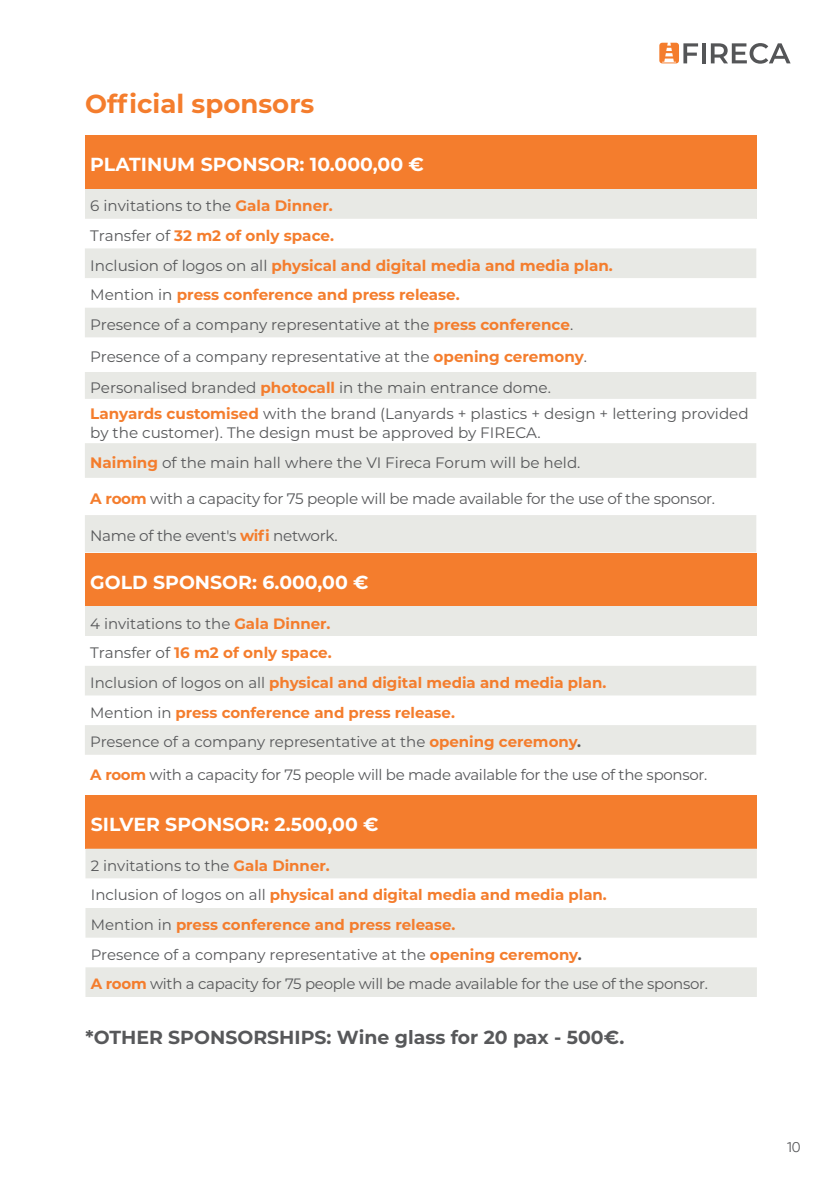
<style>
.page{position:relative;width:840px;height:1191px;background:#fff}
.page>*{position:absolute;margin:0;border:0;box-sizing:border-box;transform-origin:0 0}
.Titulo{font:700 26px "Montserrat";color:#f47d2d}
.Titulo-2{font:700 18.8px "Montserrat";color:#fff}
.Titulo-3{font:700 18.8px "Montserrat";color:#57585a}
.titulos{font:15.2px/18.8px "Montserrat";color:#57585a}
.titulos-2{font:700 15.2px "Montserrat";color:#f47d2d}
.titulos-3{font:15.2px "Montserrat";letter-spacing:-.02em;color:#57585a}
.titulos-4{font:700 15px "Montserrat";color:#f47d2d}
.titulos-5{font:15px "Montserrat";letter-spacing:-.02em;color:#57585a}
.titulos-6{font:15px "Montserrat";color:#57585a}
.Cuerpo_de_texto{font:15px "Montserrat";color:#57585a}
.t1{font:14px "Gilroy";color:#57585a}
.s1{font-weight:700;color:#f47d2d}
.s2{font-weight:400;color:#57585a}
.s3{font-weight:700}
</style>
<div class="page">
<svg style="left:702px;top:43px;width:3px;height:20px"></svg>
<svg style="left:710px;top:43px;width:80px;height:21px"></svg>
<svg style="left:659px;top:43px;width:38px;height:20px"></svg>
<div style="left:85px;top:135px;width:670px;height:54px;background:#f47d2d"></div>
<div style="left:85px;top:189px;width:670px;height:30px;background:#e8e9e5"></div>
<svg style="left:85px;top:248px;width:670px;height:304px;fill:#e8e9e5"></svg>
<div style="left:85px;top:553px;width:670px;height:53px;background:#f47d2d"></div>
<div style="left:85px;top:606px;width:670px;height:30px;background:#e8e9e5"></div>
<svg style="left:85px;top:666px;width:670px;height:88px;fill:#e8e9e5"></svg>
<div style="left:85px;top:795px;width:671px;height:53px;background:#f47d2d"></div>
<svg style="left:85px;top:848px;width:671px;height:149px;fill:#e8e9e5"></svg>
<p class="Titulo" style="left:85px;top:85px;width:230px">Official sponsors</p>
<p class="Titulo-2" style="left:90px;top:151px;width:335px">PLATINUM SPONSOR: 10.000,00 €</p>
<p class="titulos" style="left:90px;top:196px;width:244px">6 invitations to the <span class="s1">Gala Dinner.</span></p>
<p class="titulos-2" style="left:90px;top:224px;width:245px"><span class="s2">Transfer of</span> 32 m2 of only space.</p>
<p class="titulos-2" style="left:90px;top:254px;width:523px"><span class="s2">Inclusion of logos on all</span> physical and digital media and media plan.</p>
<p class="titulos-2" style="left:90px;top:284px;width:371px"><span class="s2">Mention in</span> press conference and press release.</p>
<p class="titulos" style="left:90px;top:314px;width:484px">Presence of a company representative at the <span class="s1">press conference</span>.</p>
<p class="titulos" style="left:90px;top:347px;width:498px">Presence of a company representative at the <span class="s1">opening ceremony</span>.</p>
<p class="titulos" style="left:90px;top:377px;width:462px">Personalised branded <span class="s1">photocall</span> in the main entrance dome.</p>
<p class="titulos" style="left:90px;top:403px;width:659px"><span class="s1">Lanyards customised</span> with the brand (Lanyards + plastics + design + lettering provided by the customer). The design must be approved by FIRECA.</p>
<p class="titulos" style="left:90px;top:452px;width:491px"><span class="s1">Naiming</span> of the main hall where the VI Fireca Forum will be held.</p>
<p class="titulos-3" style="left:90px;top:488px;width:626px"><span class="s1">A room</span> with a capacity for 75 people will be made available for the use of the sponsor.</p>
<p class="titulos-3" style="left:90px;top:525px;width:248px">Name of the event's <span class="s1">wifi</span> network.</p>
<p class="Titulo-2" style="left:90px;top:568px;width:280px">GOLD SPONSOR: 6.000,00 €</p>
<p class="Cuerpo_de_texto" style="left:90px;top:613px;width:241px">4 invitations to the <span class="s1">Gala Dinner.</span></p>
<p class="titulos-2" style="left:90px;top:642px;width:243px"><span class="s2">Transfer of</span> 16 m2 of only space.</p>
<p class="titulos-4" style="left:90px;top:671px;width:517px"><span class="s2">Inclusion of logos on all</span> physical and digital media and media plan.</p>
<p class="titulos-4" style="left:90px;top:701px;width:366px"><span class="s2">Mention in</span> press conference and press release.</p>
<p class="titulos-6" style="left:90px;top:731px;width:492px">Presence of a company representative at the <span class="s1">opening ceremony</span><span class="s3">.</span></p>
<p class="titulos-5" style="left:90px;top:764px;width:618px"><span class="s1">A room</span> with a capacity for 75 people will be made available for the use of the sponsor.</p>
<p class="Titulo-2" style="left:91px;top:810px;width:289px">SILVER SPONSOR: 2.500,00 €</p>
<p class="Cuerpo_de_texto" style="left:91px;top:855px;width:240px">2 invitations to the <span class="s1">Gala Dinner.</span></p>
<p class="titulos-4" style="left:91px;top:884px;width:517px"><span class="s2">Inclusion of logos on all</span> physical and digital media and media plan.</p>
<p class="titulos-4" style="left:91px;top:914px;width:366px"><span class="s2">Mention in</span> press conference and press release.</p>
<p class="titulos-6" style="left:91px;top:944px;width:492px">Presence of a company representative at the <span class="s1">opening ceremony</span><span class="s3">.</span></p>
<p class="titulos-5" style="left:91px;top:973px;width:618px"><span class="s1">A room</span> with a capacity for 75 people will be made available for the use of the sponsor.</p>
<p class="Titulo-3" style="left:85px;top:1023px;width:540px">*OTHER SPONSORSHIPS: Wine glass for 20 pax - 500€.</p>
<p class="t1" style="left:786px;top:1138px;width:15px">10</p>
</div>
